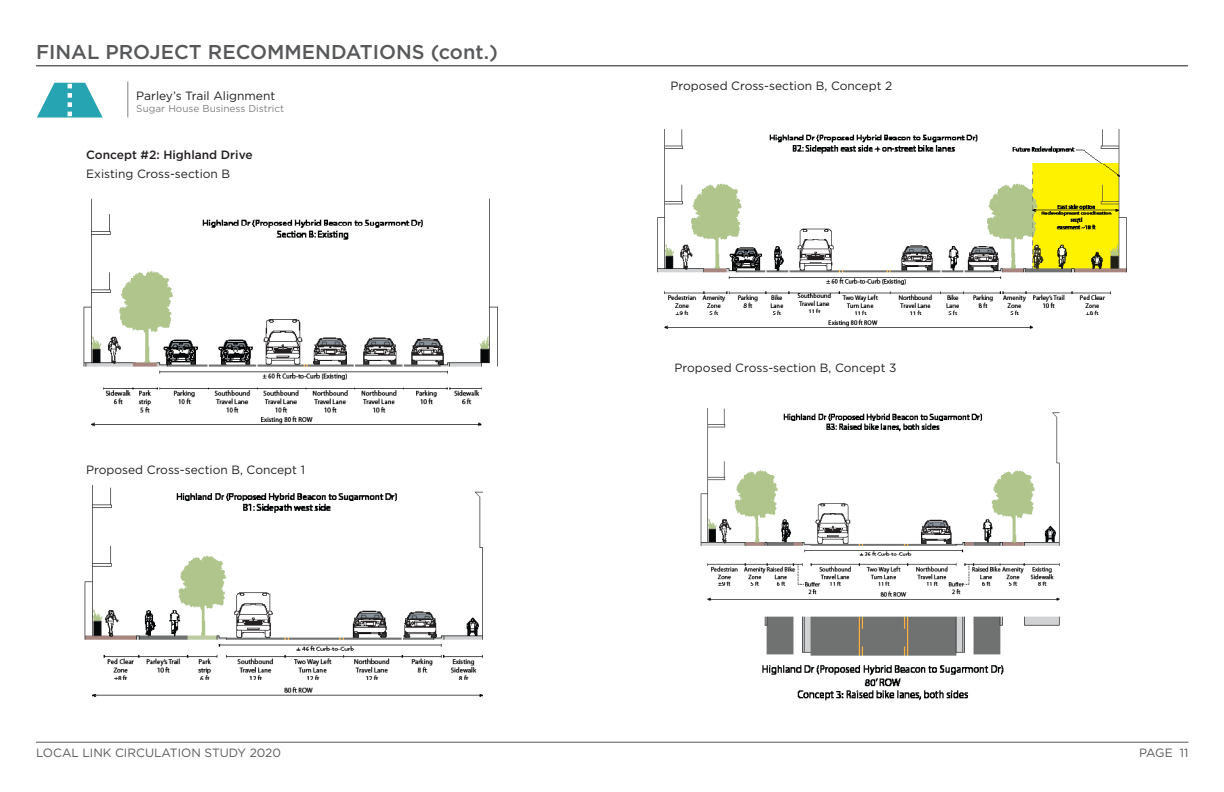
<style>
.page{position:relative;width:1224px;height:792px;background:#fff}
.page>*{position:absolute;margin:0;border:0;box-sizing:border-box;transform-origin:0 0}
.t1{font:500 20px "Gotham";color:#57585a}
.t2{font:12px "Gotham";color:#231f20}
.t3{font:12px "Gotham";color:#57585a}
.t4{font:500 12px "Gotham";color:#231f20}
.t5{font:10px "Gotham";color:#808285}
</style>
<div class="page">
<hr style="left:36px;top:742px;width:1152px;height:1px;background:#57585a">
<hr style="left:36px;top:65px;width:1152px;height:1px;background:#57585a">
<img style="left:84px;top:485px;width:399px;height:212px">
<img style="left:657px;top:130px;width:470px;height:199px">
<img style="left:700px;top:408px;width:360px;height:293px">
<hr style="left:128px;top:81px;width:1px;height:36px;background:#808285">
<img style="left:83px;top:199px;width:415px;height:228px">
<svg style="left:37px;top:83px;width:66px;height:35px"></svg>
<h1 class="t1" style="left:36px;top:39px;width:463px">FINAL PROJECT RECOMMENDATIONS (cont.)</h1>
<p class="t2" style="left:136px;top:88px;width:140px">Parley’s Trail Alignment</p>
<p class="t5" style="left:136px;top:102px;width:149px">Sugar House Business District</p>
<p class="t4" style="left:86px;top:147px;width:168px">Concept #2: Highland Drive</p>
<p class="t2" style="left:86px;top:166px;width:146px">Existing Cross-section B</p>
<p class="t2" style="left:86px;top:462px;width:220px">Proposed Cross-section B, Concept 1</p>
<p class="t2" style="left:671px;top:78px;width:223px">Proposed Cross-section B, Concept 2</p>
<p class="t2" style="left:675px;top:360px;width:223px">Proposed Cross-section B, Concept 3</p>
<p class="t3" style="left:36px;top:745px;width:247px">LOCAL LINK CIRCULATION STUDY 2020</p>
<p class="t3" style="left:1139px;top:745px;width:51px">PAGE 11</p>
</div>
